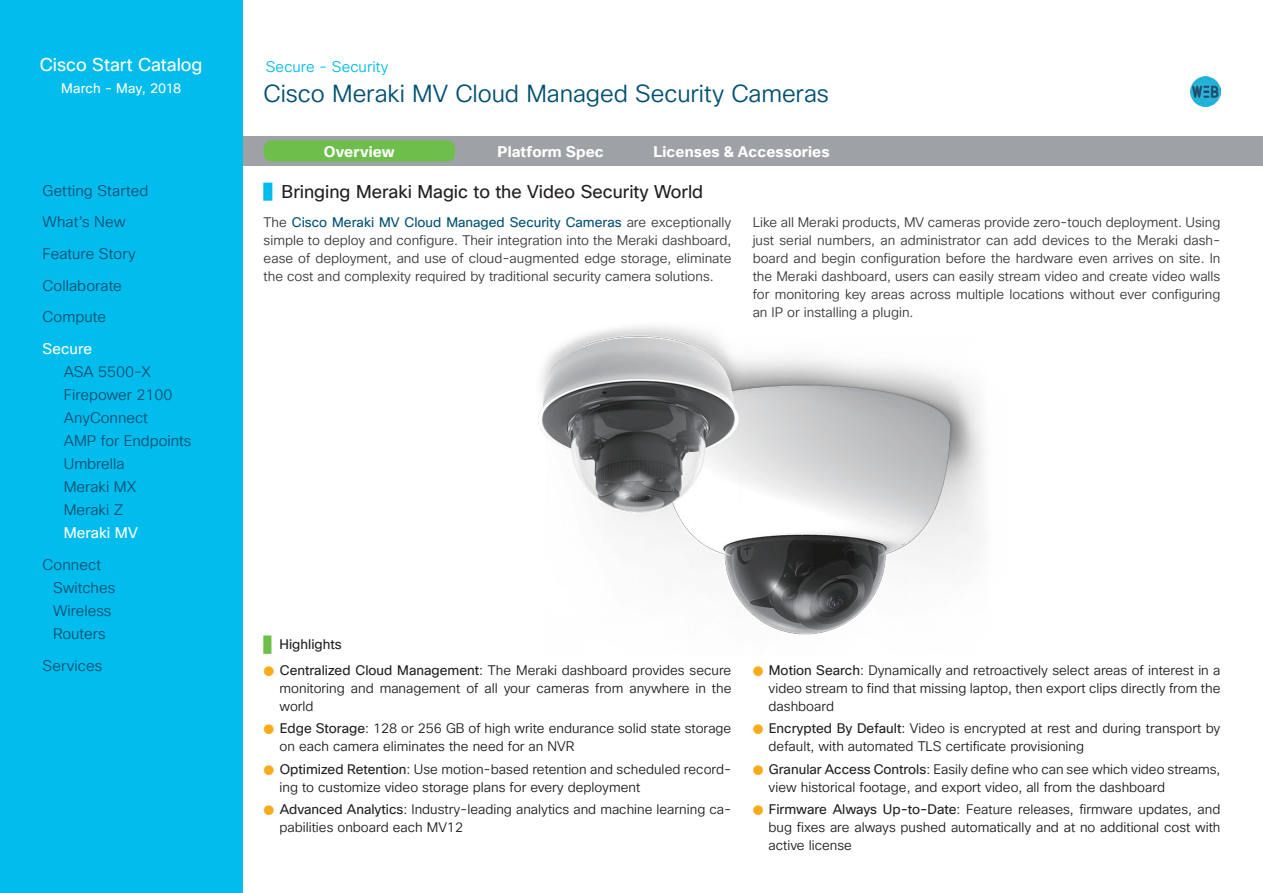
<style>
.page{position:relative;width:1263px;height:893px;background:#fff}
.page>*{position:absolute;margin:0;border:0;box-sizing:border-box;transform-origin:0 0}
.t1{font:24px "Cisco Sans JPN Light";letter-spacing:-.005em;color:#015072}
.t2{font:18px "Cisco Sans JPN";color:#231f20}
.t3{font:18px "Cisco Sans JPN";color:#fff}
.t4{font:15px/23px "Cisco Sans JPN Light";color:#015072}
.t5{font:15px "Cisco Sans JPN Bold";letter-spacing:.01em;color:#fff}
.t6{font:15px "Cisco Sans JPN Light";letter-spacing:.005em;color:#01bcec}
.t7{font:15px "Cisco Sans JPN";color:#fff}
.t8{font:13.5px/18px "Cisco Sans JPN Light";color:#231f20}
.t9{font:13.5px/18px "Cisco Sans JPN Light";color:#393a3c;text-align:justify}
.t10{font:13.5px "Cisco Sans JPN";color:#015072}
.t11{font:13.5px "Cisco Sans JPN";letter-spacing:.005em;color:#fff}
.t12{font:13.5px "Cisco Sans JPN";color:#231f20}
.t13{font:10.8px "Cisco Sans JPN Light";color:#faab1a}
.s1{font-family:"Cisco Sans JPN Light";color:#01bcec}
.s2{font-family:"Cisco Sans JPN Light";color:#393a3c}
.s3{color:#6dbe4b}
.s4{font-size:10.8px;color:#faab1a}
.s5{font-family:"Cisco Sans JPN"}
</style>
<div class="page">
<div style="left:0;top:136px;width:1263px;height:30px;background:#9ea2a7"></div>
<div style="left:0;top:0;width:242px;height:893px;background:#01bcec"></div>
<img style="left:538px;top:325px;width:446px;height:310px">
<div style="left:264px;top:140px;width:191px;height:22px;background:#6dbe4b;border-radius:9px"></div>
<img style="left:1191px;top:77px;width:29px;height:29px">
<h2 class="t3" style="left:40px;top:52px;width:164px">Cisco Start Catalog</h2>
<p class="t11" style="left:61px;top:79px;width:122px">March - May, 2018</p>
<p class="t4" style="left:43px;top:176px;width:107px;line-height:31.7px">Getting Started<br>What’s New<br>Feature Story<br>Collaborate<br>Compute</p>
<p class="t7" style="left:43px;top:338px;width:51px">Secure</p>
<p class="t4" style="left:64px;top:361px;width:129px">ASA 5500-X<br>Firepower 2100<br>AnyConnect<br>AMP for Endpoints<br>Umbrella<br>Meraki MX<br>Meraki Z</p>
<p class="t7" style="left:64px;top:522px;width:75px">Meraki MV</p>
<p class="t4" style="left:53px;top:554px;width:64px;text-indent:-11px">Connect<br>Switches<br>Wireless<br>Routers</p>
<p class="t4" style="left:43px;top:655px;width:61px">Services</p>
<p class="t6" style="left:266px;top:57px;width:124px">Secure - Security</p>
<h1 class="t1" style="left:264px;top:78px;width:567px">Cisco Meraki MV Cloud Managed Security Cameras</h1>
<p class="t5" style="left:324px;top:141px;width:72px">Overview</p>
<p class="t5" style="left:498px;top:141px;width:108px">Platform Spec</p>
<p class="t5" style="left:653px;top:141px;width:178px">Licenses &amp; Accessories</p>
<h2 class="t2" style="left:264px;top:179px;width:441px"><span class="s1">▌</span>Bringing Meraki Magic to the Video Security World</h2>
<p class="t10" style="left:264px;top:213px;width:469px"><span class="s2">The</span> Cisco Meraki MV Cloud Managed Security Cameras <span class="s2">are exceptionally</span></p>
<p class="t9" style="left:264px;top:232px;width:469px">simple to deploy and configure. Their integration into the Meraki dashboard, ease of deployment, and use of cloud-augmented edge storage, eliminate the cost and complexity required by traditional security camera solutions.</p>
<p class="t9" style="left:753px;top:214px;width:469px">Like all Meraki products, MV cameras provide zero-touch deployment. Using just serial numbers, an administrator can add devices to the Meraki dash&shy;board and begin configuration before the hardware even arrives on site. In the Meraki dashboard, users can easily stream video and create video walls for monitoring key areas across multiple locations without ever configuring an IP or installing a plugin.</p>
<p class="t12" style="left:264px;top:634px;width:80px"><span class="s3">█</span> Highlights</p>
<p class="t8" style="left:280px;top:662px;width:453px;text-align:justify;text-indent:-16px"><span class="s4">⬤</span> <span class="s5">Centralized Cloud Management</span>: The Meraki dashboard provides secure monitoring and management of all your cameras from anywhere in the world</p>
<p class="t8" style="left:280px;top:720px;width:453px;text-indent:-16px"><span class="s4">⬤</span> <span class="s5">Edge Storage</span>: 128 or 256 GB of high write endurance solid state storage on each camera eliminates the need for an NVR</p>
<p class="t8" style="left:280px;top:761px;width:453px;text-indent:-16px"><span class="s4">⬤</span> <span class="s5">Optimized Retention</span>: Use motion-based retention and scheduled record&shy;ing to customize video storage plans for every deployment</p>
<p class="t13" style="left:274px;top:803px;width:7px">⬤</p>
<p class="t8" style="left:280px;top:801px;width:453px;text-indent:-16px"><span class="s4">⬤</span> <span class="s5">Advanced Analytics</span>: Industry-leading analytics and machine learning ca&shy;pabilities onboard each MV12</p>
<p class="t8" style="left:769px;top:662px;width:453px;text-align:justify;text-indent:-16px"><span class="s4">⬤</span> <span class="s5">Motion Search</span>: Dynamically and retroactively select areas of interest in a video stream to find that missing laptop, then export clips directly from the dashboard</p>
<p class="t8" style="left:769px;top:720px;width:453px;text-indent:-16px"><span class="s4">⬤</span> <span class="s5">Encrypted By Default</span>: Video is encrypted at rest and during transport by default, with automated TLS certificate provisioning</p>
<p class="t8" style="left:769px;top:761px;width:453px;text-indent:-16px"><span class="s4">⬤</span> <span class="s5">Granular Access Controls</span>: Easily define who can see which video streams, view historical footage, and export video, all from the dashboard</p>
<p class="t8" style="left:769px;top:801px;width:453px;text-align:justify;text-indent:-16px"><span class="s4">⬤</span> <span class="s5">Firmware Always Up-to-Date</span>: Feature releases, firmware updates, and bug fixes are always pushed automatically and at no additional cost with active license</p>
</div>
